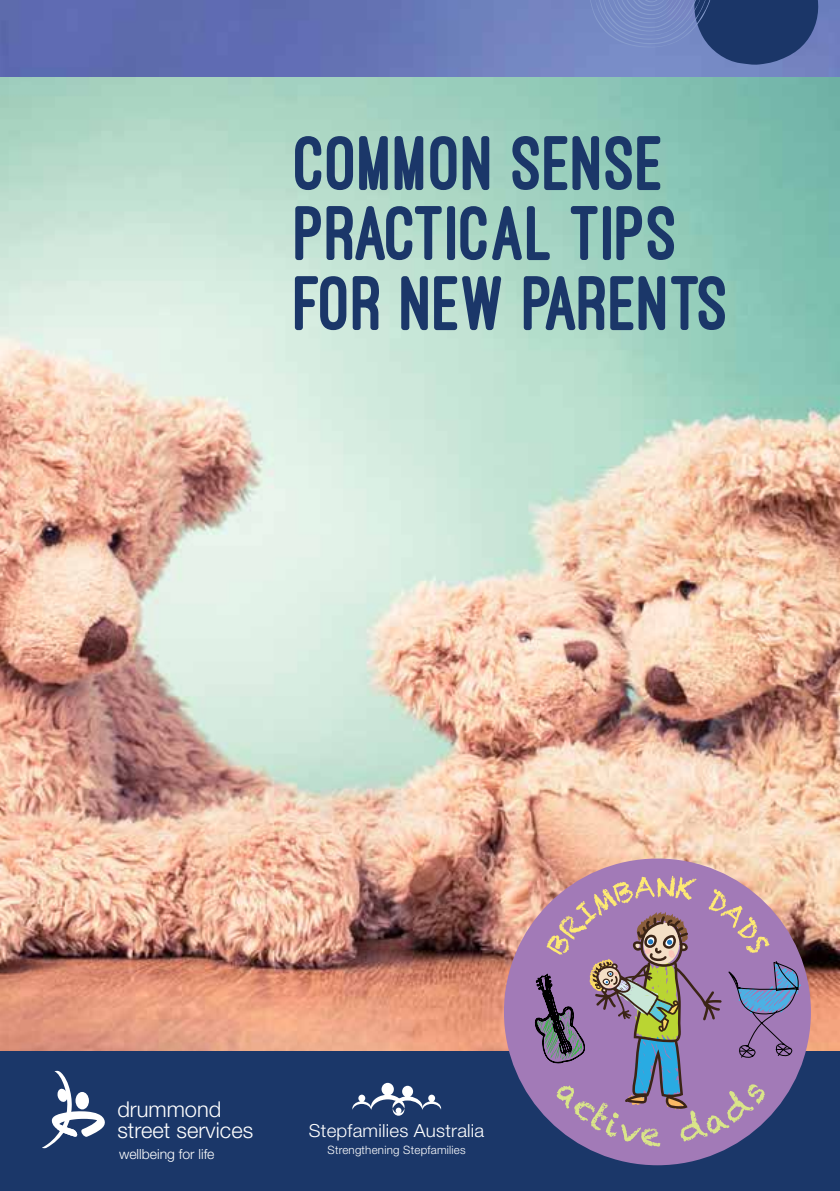
<style>
.page{position:relative;width:840px;height:1191px;background:#fff}
.page>*{position:absolute;margin:0;border:0;box-sizing:border-box;transform-origin:0 0}
.t1{font:800 80px/70px "Ostrich Sans";color:#1b3769}
.t2{font:300 21.8px/21px "Helvetica Neue";letter-spacing:.005em;color:#fff}
.t3{font:300 18px "Helvetica Neue";letter-spacing:.01em;color:#fff;scale:1.04 1}
.t4{font:300 14px "Helvetica Neue";color:#fff}
.t5{font:300 11.6px "Helvetica Neue";letter-spacing:.02em;color:#fff}
</style>
<div class="page">
<img style="left:0;top:77px;width:839px;height:974px">
<img style="left:0;top:0;width:839px;height:77px">
<svg style="left:589px;top:0;width:228px;height:65px"></svg>
<div style="left:0;top:1051px;width:839px;height:140px;background:#1b3769"></div>
<div style="left:503px;top:858px;width:307px;height:307px;background:#a27ab7;border-radius:50%"></div>
<svg style="left:528px;top:876px;width:303px;height:270px"></svg>
<svg style="left:42px;top:1070px;width:63px;height:78px"></svg>
<svg style="left:352px;top:1082px;width:89px;height:33px"></svg>
<p class="t1" style="left:295px;top:129px;width:436px">COMMON SENSE<br>PRACTICAL TIPS<br>FOR NEW PARENTS</p>
<p class="t2" style="left:117px;top:1096px;width:137px">drummond street services</p>
<p class="t4" style="left:119px;top:1143px;width:97px">wellbeing for life</p>
<p class="t3" style="left:309px;top:1115px;width:170px">Stepfamilies Australia</p>
<p class="t5" style="left:327px;top:1140px;width:140px">Strengthening Stepfamilies</p>
</div>
